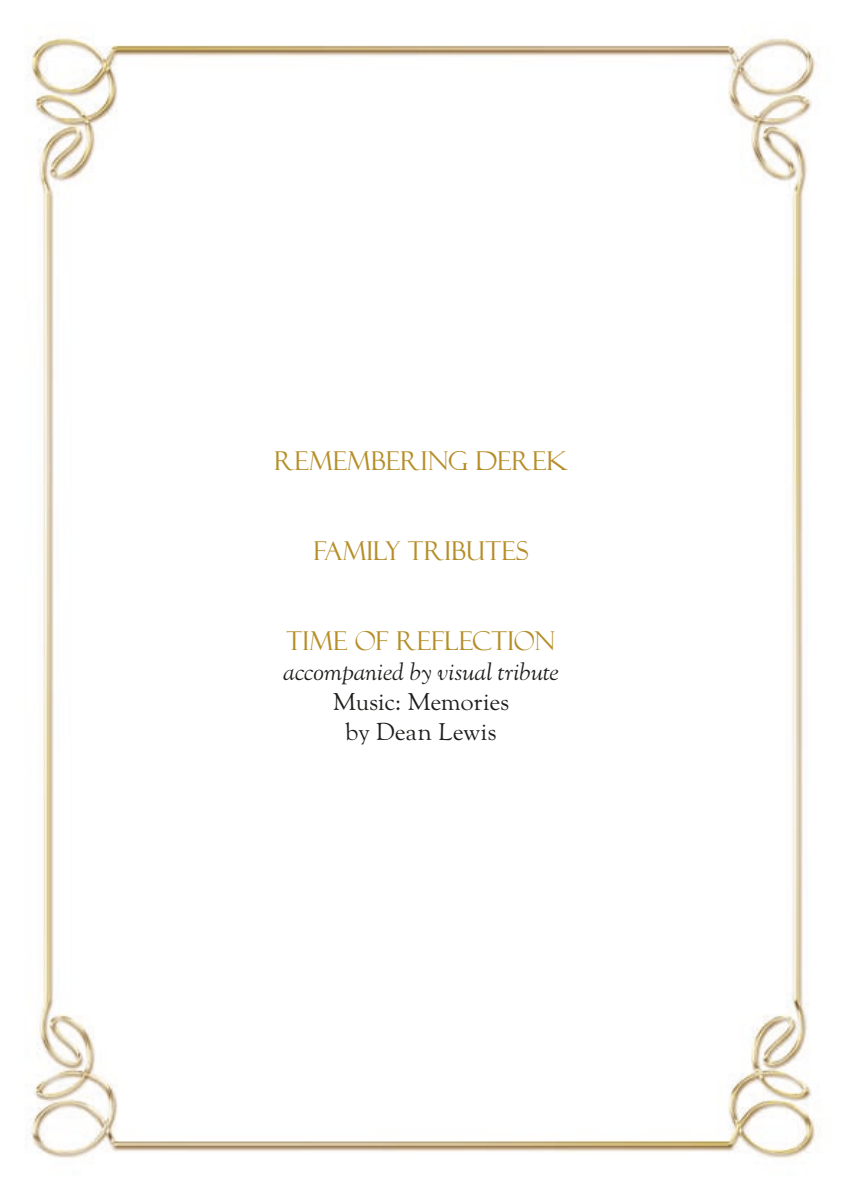
<style>
.page{position:relative;width:842px;height:1191px;background:#fff}
.page>*{position:absolute;margin:0;border:0;box-sizing:border-box;transform-origin:0 0}
.t1{font:26px "Felix Titling";letter-spacing:.01em;color:#b58e28}
.t2{font:italic 24px "LTC Goudy Oldstyle Pro";letter-spacing:-.005em;color:#1d1d1b}
.t3{font:24px/30px "LTC Goudy Oldstyle Pro";letter-spacing:-.01em;color:#1d1d1b;text-align:center}
</style>
<div class="page">
<img style="left:25px;top:28px;width:791px;height:1131px">
<p class="t1" style="left:274px;top:445px;width:295px">REMEMBERING DEREK</p>
<p class="t1" style="left:313px;top:536px;width:217px">FAMILY TRIBUTES</p>
<p class="t1" style="left:287px;top:626px;width:270px">TIME OF REFLECTION</p>
<p class="t2" style="left:283px;top:657px;width:277px">accompanied by visual tribute</p>
<p class="t3" style="left:333px;top:687px;width:178px">Music: Memories by Dean Lewis</p>
</div>
